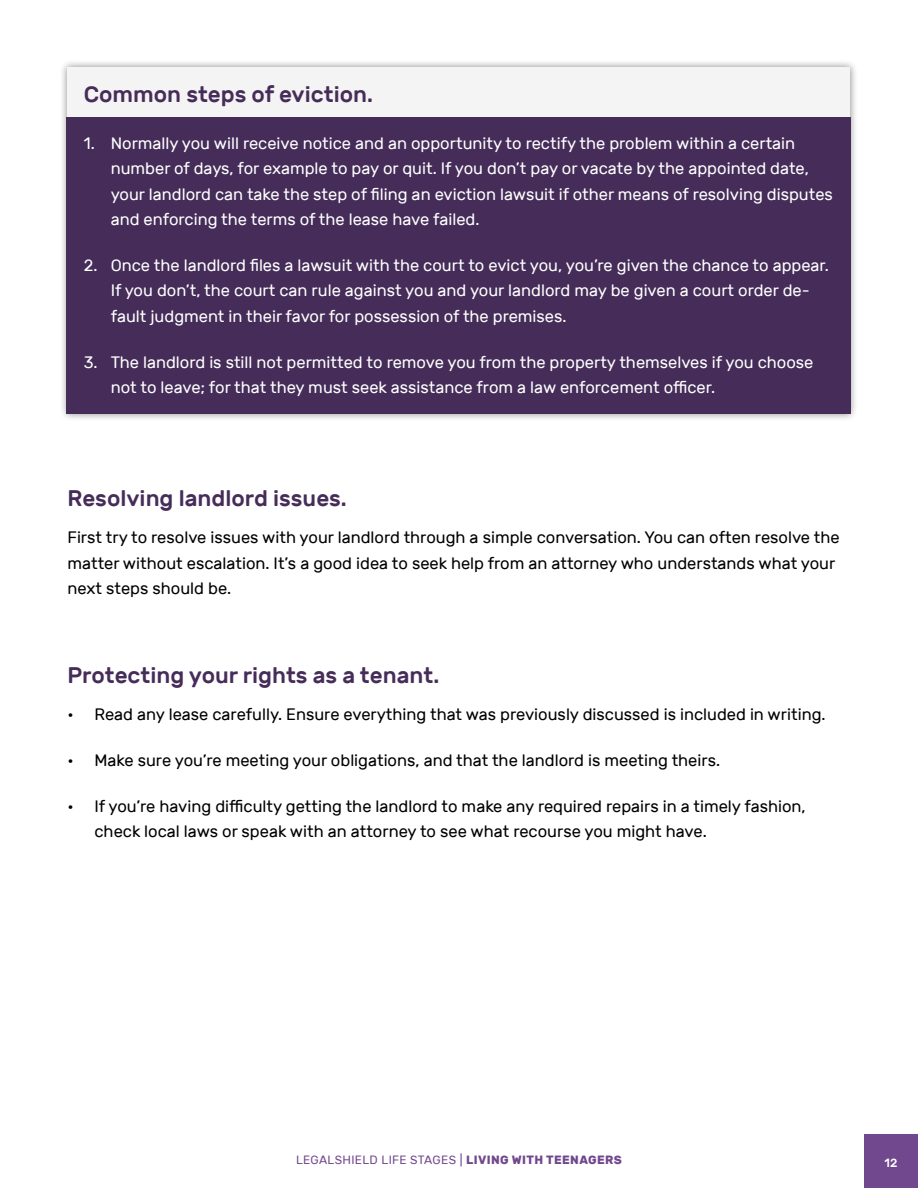
<style>
.page{position:relative;width:918px;height:1188px;background:#fff}
.page>*{position:absolute;margin:0;border:0;box-sizing:border-box;transform-origin:0 0}
.t1{font:500 22.5px "Rubik";color:#462d59}
.t2{font:16.5px/25.5px "Rubik";color:#fff}
.t3{font:16.5px/25.5px "Rubik";color:#000}
.t4{font:12px "Rubik";letter-spacing:.03em;color:#71478d}
.t5{font:500 12px "Rubik";color:#fff}
.s1{font-weight:700}
</style>
<div class="page">
<div style="left:864px;top:1134px;width:54px;height:54px;background:#71478d"></div>
<div style="left:59px;top:59px;width:800px;height:363px;background:#000;opacity:.47"></div>
<div style="left:68px;top:68px;width:782px;height:346px;background:#f4f4f4"></div>
<div style="left:66px;top:117px;width:784px;height:297px;background:#462d59"></div>
<h1 class="t1" style="left:84px;top:81px;width:291px">Common steps of eviction.</h1>
<p class="t2" style="left:111px;top:131px;width:724px;text-indent:-27px">1. Normally you will receive notice and an opportunity to rectify the problem within a certain number of days, for example to pay or quit. If you don’t pay or vacate by the appointed date, your landlord can take the step of filing an eviction lawsuit if other means of resolving disputes and enforcing the terms of the lease have failed.</p>
<p class="t2" style="left:111px;top:253px;width:720px;text-indent:-27px">2. Once the landlord files a lawsuit with the court to evict you, you’re given the chance to appear.<br>If you don’t, the court can rule against you and your landlord may be given a court order de&shy;fault judgment in their favor for possession of the premises.</p>
<p class="t2" style="left:111px;top:349px;width:704px;text-indent:-27px">3. The landlord is still not permitted to remove you from the property themselves if you choose not to leave; for that they must seek assistance from a law enforcement officer.</p>
<h1 class="t1" style="left:68px;top:485px;width:278px">Resolving landlord issues.</h1>
<p class="t3" style="left:67px;top:525px;width:774px">First try to resolve issues with your landlord through a simple conversation. You can often resolve the matter without escalation. It’s a good idea to seek help from an attorney who understands what your next steps should be.</p>
<h1 class="t1" style="left:68px;top:662px;width:373px">Protecting your rights as a tenant.</h1>
<p class="t3" style="left:68px;top:702px;width:760px">• Read any lease carefully. Ensure everything that was previously discussed is included in writing.</p>
<p class="t3" style="left:68px;top:748px;width:654px">• Make sure you’re meeting your obligations, and that the landlord is meeting theirs.</p>
<p class="t3" style="left:94px;top:794px;width:713px;text-indent:-27px">• If you’re having difficulty getting the landlord to make any required repairs in a timely fashion, check local laws or speak with an attorney to see what recourse you might have.</p>
<p class="t4" style="left:296px;top:1153px;width:327px">LEGALSHIELD LIFE STAGES | <span class="s1">LIVING WITH TEENAGERS</span></p>
<p class="t5" style="left:885px;top:1156px;width:14px">12</p>
</div>
